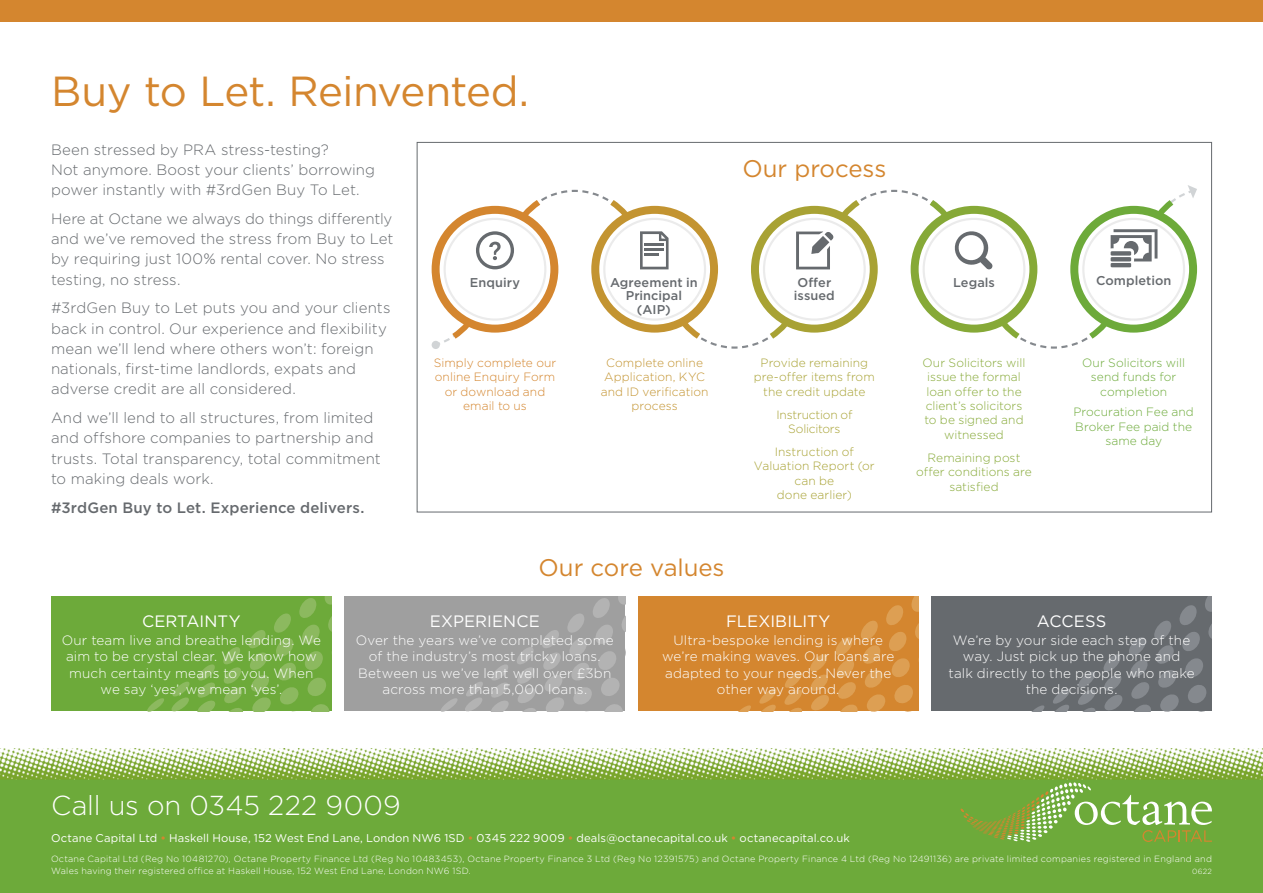
<style>
.page{position:relative;width:1263px;height:893px;background:#fff}
.page>*{position:absolute;margin:0;border:0;box-sizing:border-box;transform-origin:0 0}
.t1{font:42px "Gotham";letter-spacing:-.015em;color:#d4862f}
.t2{font:300 27.45px "Gotham";letter-spacing:.005em;color:#fff}
.t3{font:24px "Gotham";letter-spacing:-.005em;color:#d4862f}
.t4{font:16.5px "Gotham";letter-spacing:.005em;color:#fff}
.t5{font:300 15px/20.2px "Gotham";letter-spacing:.005em;color:#666a6e}
.t6{font:500 15px "Gotham";letter-spacing:.01em;color:#666a6e}
.t7{font:300 13.5px/16.2px "Gotham";letter-spacing:.01em;color:#fff;text-align:center}
.t8{font:500 12.75px/13.5px "Gotham";letter-spacing:.005em;color:#666a6e;text-align:center}
.t9{font:300 12px/14.4px "Gotham";letter-spacing:.005em;color:#86a937;text-align:center}
.t10{font:300 12px/14.4px "Gotham";color:#a8a234;text-align:center}
.t11{font:300 12px/14.4px "Gotham";letter-spacing:.005em;color:#6daa3a;text-align:center}
.t12{font:300 12px/14.4px "Gotham";letter-spacing:.005em;color:#d4862f;text-align:center}
.t13{font:300 12px/14.4px "Gotham";letter-spacing:.005em;color:#c39431;text-align:center}
.t14{font:11.25px "Gotham";letter-spacing:.01em;color:#fff}
.t15{font:300 9px/12px "Gotham";letter-spacing:.025em;color:#fff}
.t16{font:300 7.5px "Gotham";color:#fff}
.s1{font-weight:500;color:#d4862f}
</style>
<div class="page">
<div style="left:0;top:762px;width:1263px;height:131px;background:#6daa3a"></div>
<img style="left:0;top:748px;width:1263px;height:32px">
<svg style="left:961px;top:782px;width:251px;height:60px"></svg>
<div style="left:0;top:0;width:1263px;height:21px;background:#d4862f"></div>
<div style="left:51px;top:596px;width:281px;height:115px;background:#6daa3a"></div>
<svg style="left:197px;top:664px;width:18px;height:47px"></svg>
<svg style="left:223px;top:596px;width:109px;height:116px"></svg>
<svg style="left:171px;top:681px;width:19px;height:30px"></svg>
<svg style="left:147px;top:698px;width:17px;height:13px"></svg>
<div style="left:344px;top:596px;width:281px;height:115px;background:#9f9f9f"></div>
<svg style="left:491px;top:665px;width:18px;height:46px"></svg>
<svg style="left:517px;top:596px;width:108px;height:116px"></svg>
<svg style="left:465px;top:682px;width:18px;height:29px"></svg>
<svg style="left:441px;top:698px;width:16px;height:13px"></svg>
<div style="left:931px;top:596px;width:281px;height:115px;background:#666a6e"></div>
<svg style="left:1103px;top:654px;width:19px;height:57px"></svg>
<svg style="left:1078px;top:671px;width:17px;height:40px"></svg>
<svg style="left:1129px;top:596px;width:83px;height:115px"></svg>
<svg style="left:1053px;top:689px;width:17px;height:22px"></svg>
<svg style="left:1033px;top:705px;width:12px;height:6px"></svg>
<div style="left:638px;top:596px;width:280px;height:115px;background:#d4862f"></div>
<svg style="left:810px;top:654px;width:19px;height:57px"></svg>
<svg style="left:784px;top:671px;width:18px;height:40px"></svg>
<svg style="left:835px;top:596px;width:84px;height:115px"></svg>
<svg style="left:759px;top:689px;width:17px;height:22px"></svg>
<svg style="left:739px;top:705px;width:12px;height:6px"></svg>
<svg style="left:432px;top:185px;width:765px;height:164px"></svg>
<h1 class="t1" style="left:51px;top:68px;width:480px">Buy to Let. Reinvented.</h1>
<p class="t5" style="left:51px;top:139px;width:326px">Been stressed by PRA stress-testing?<br>Not anymore. Boost your clients’ borrowing power instantly with #3rdGen Buy To Let.</p>
<p class="t5" style="left:51px;top:208px;width:344px">Here at Octane we always do things differently and we’ve removed the stress from Buy to Let by requiring just 100% rental cover. No stress testing, no stress.</p>
<p class="t5" style="left:51px;top:298px;width:341px">#3rdGen Buy to Let puts you and your clients back in control. Our experience and flexibility mean we’ll lend where others won’t: foreign nationals, first-time landlords, expats and adverse credit are all considered.</p>
<p class="t5" style="left:51px;top:407px;width:331px">And we’ll lend to all structures, from limited and offshore companies to partnership and trusts. Total transparency, total commitment to making deals work.</p>
<p class="t6" style="left:51px;top:497px;width:315px">#3rdGen Buy to Let. Experience delivers.</p>
<p class="t8" style="left:470px;top:275px;width:52px">Enquiry</p>
<p class="t12" style="left:434px;top:355px;width:124px">Simply complete our online Enquiry Form or download and email to us</p>
<p class="t8" style="left:610px;top:275px;width:89px">Agreement in<br>Principal (AIP)</p>
<p class="t13" style="left:601px;top:355px;width:109px">Complete online<br>Application, KYC and ID verification process</p>
<h3 class="t3" style="left:538px;top:554px;width:188px">Our core values</h3>
<h3 class="t3" style="left:742px;top:155px;width:145px">Our process</h3>
<p class="t8" style="left:797px;top:275px;width:35px">Offer</p>
<p class="t8" style="left:953px;top:275px;width:43px">Legals</p>
<p class="t8" style="left:1096px;top:273px;width:77px">Completion</p>
<p class="t8" style="left:794px;top:289px;width:42px">issued</p>
<p class="t10" style="left:754px;top:355px;width:122px">Provide remaining pre-offer items from the credit update</p>
<p class="t10" style="left:776px;top:407px;width:77px">Instruction of<br>Solicitors</p>
<p class="t10" style="left:754px;top:444px;width:122px">Instruction of<br>Valuation Report (or can be<br>done earlier)</p>
<p class="t9" style="left:922px;top:355px;width:104px">Our Solicitors will issue the formal loan offer to the client’s solicitors to be signed and witnessed</p>
<p class="t9" style="left:916px;top:450px;width:117px">Remaining post offer conditions are satisfied</p>
<p class="t11" style="left:1082px;top:355px;width:104px">Our Solicitors will send funds for completion</p>
<p class="t11" style="left:1073px;top:405px;width:122px">Procuration Fee and<br>Broker Fee paid the same day</p>
<p class="t4" style="left:142px;top:612px;width:100px">CERTAINTY</p>
<p class="t7" style="left:62px;top:632px;width:261px">Our team live and breathe lending. We aim to be crystal clear. We know how much certainty means to you. When we say ‘yes’, we mean ‘yes’.</p>
<p class="t4" style="left:430px;top:612px;width:112px">EXPERIENCE</p>
<p class="t7" style="left:356px;top:632px;width:259px">Over the years we’ve completed some of the industry’s most tricky loans.<br>Between us we’ve lent well over £3bn across more than 5,000 loans.</p>
<h2 class="t2" style="left:51px;top:790px;width:351px">Call us on 0345 222 9009</h2>
<p class="t4" style="left:726px;top:612px;width:106px">FLEXIBILITY</p>
<p class="t7" style="left:662px;top:632px;width:234px">Ultra-bespoke lending is where we’re making waves. Our loans are adapted to your needs. Never the other way around.</p>
<p class="t14" style="left:51px;top:832px;width:800px">Octane Capital Ltd <span class="s1">•</span> Haskell House, 152 West End Lane, London NW6 1SD <span class="s1">•</span> 0345 222 9009 <span class="s1">•</span> deals@octanecapital.co.uk <span class="s1">•</span> octanecapital.co.uk</p>
<p class="t4" style="left:1037px;top:612px;width:71px">ACCESS</p>
<p class="t7" style="left:948px;top:632px;width:248px">We’re by your side each step of the way. Just pick up the phone and<br>talk directly to the people who make the decisions.</p>
<p class="t15" style="left:51px;top:852px;width:1162px">Octane Capital Ltd (Reg No 10481270), Octane Property Finance Ltd (Reg No 10483453), Octane Property Finance 3 Ltd (Reg No 12391575) and Octane Property Finance 4 Ltd (Reg No 12491136) are private limited companies registered in England and<br>Wales having their registered office at Haskell House, 152 West End Lane, London NW6 1SD.</p>
<p class="t16" style="left:1192px;top:867px;width:21px">0622</p>
</div>
